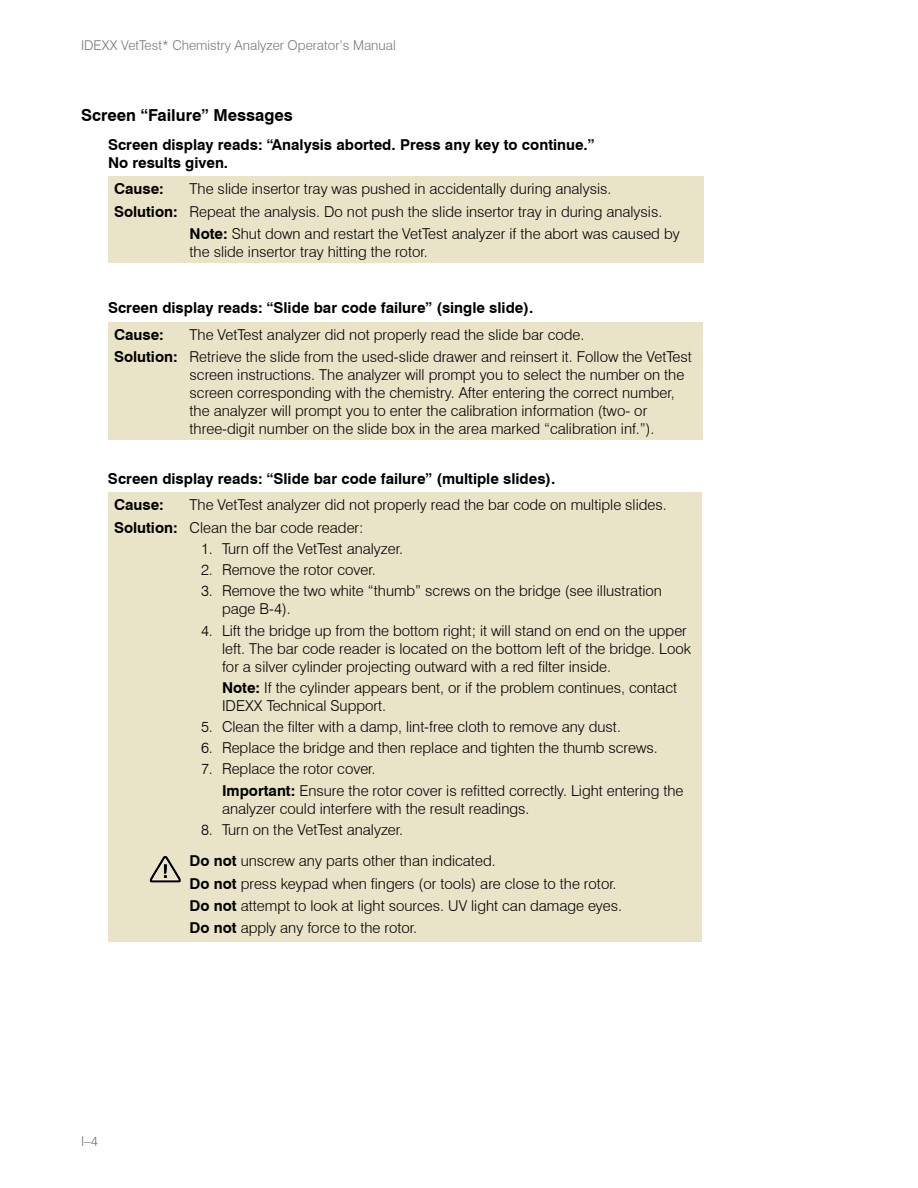
<style>
.page{position:relative;width:918px;height:1188px;background:#fff}
.page>*{position:absolute;margin:0;border:0;box-sizing:border-box;transform-origin:0 0}
.t1{font:700 16.5px "Swiss 721 BT";color:#000}
.t2{font:300 15px/18px "Swiss 721 BT";color:#000}
.t3{font:700 15px/26.7px "Swiss 721 BT";color:#000}
.t4{font:300 13.5px "Swiss 721 BT";color:#77787b}
.s1{font-weight:700}
</style>
<div class="page">
<div style="left:108px;top:177px;width:596px;height:86px;background:#e9e3c8"></div>
<div style="left:108px;top:322px;width:594px;height:118px;background:#e9e3c8"></div>
<div style="left:108px;top:493px;width:594px;height:449px;background:#e9e3c8"></div>
<svg style="left:150px;top:856px;width:31px;height:27px"></svg>
<p class="t4" style="left:81px;top:37px;width:316px">IDEXX VetTest* Chemistry Analyzer Operator’s Manual</p>
<p class="t1" style="left:81px;top:105px;width:213px">Screen “Failure” Messages</p>
<p class="t3" style="left:108px;top:135px;width:488px;line-height:18px">Screen display reads: “Analysis aborted. Press any key to continue.”<br>No results given.</p>
<p class="t3" style="left:114px;top:175px;width:51px">Cause:</p>
<p class="t2" style="left:190px;top:180px;width:423px">The slide insertor tray was pushed in accidentally during analysis.</p>
<p class="t2" style="left:114px;top:202px;width:550px"><span class="s1">Solution:</span> Repeat the analysis. Do not push the slide insertor tray in during analysis.</p>
<p class="t2" style="left:190px;top:224px;width:492px"><span class="s1">Note:</span> Shut down and restart the VetTest analyzer if the abort was caused by</p>
<p class="t2" style="left:190px;top:242px;width:240px">the slide insertor tray hitting the rotor.</p>
<p class="t3" style="left:114px;top:294px;width:421px;text-indent:-6px">Screen display reads: “Slide bar code failure” (single slide).<br>Cause:</p>
<p class="t2" style="left:114px;top:323px;width:579px;line-height:22.4px;text-indent:76px">The VetTest analyzer did not properly read the slide bar code.<br><span class="s1">Solution:</span> Retrieve the slide from the used-slide drawer and reinsert it. Follow the VetTest</p>
<p class="t2" style="left:190px;top:366px;width:496px">screen instructions. The analyzer will prompt you to select the number on the screen corresponding with the chemistry. After entering the correct number, the analyzer will prompt you to enter the calibration information (two- or three-digit number on the slide box in the area marked “calibration inf.”).</p>
<p class="t3" style="left:114px;top:465px;width:443px;text-indent:-6px">Screen display reads: “Slide bar code failure” (multiple slides).<br>Cause:</p>
<p class="t2" style="left:114px;top:494px;width:554px;line-height:22.4px;text-indent:76px">The VetTest analyzer did not properly read the bar code on multiple slides.<br><span class="s1">Solution:</span> Clean the bar code reader:</p>
<p class="t2" style="left:201px;top:539px;width:204px">1. Turn off the VetTest analyzer.</p>
<p class="t2" style="left:201px;top:561px;width:176px">2. Remove the rotor cover.</p>
<p class="t2" style="left:222px;top:582px;width:441px;text-indent:-21px">3. Remove the two white “thumb” screws on the bridge (see illustration page B-4).</p>
<p class="t2" style="left:222px;top:621px;width:471px;text-indent:-21px">4. Lift the bridge up from the bottom right; it will stand on end on the upper left. The bar code reader is located on the bottom left of the bridge. Look for a silver cylinder projecting outward with a red filter inside.</p>
<p class="t2" style="left:222px;top:678px;width:457px"><span class="s1">Note:</span> If the cylinder appears bent, or if the problem continues, contact<br>IDEXX Technical Support.</p>
<p class="t2" style="left:201px;top:718px;width:422px">5. Clean the filter with a damp, lint-free cloth to remove any dust.</p>
<p class="t2" style="left:201px;top:739px;width:458px">6. Replace the bridge and then replace and tighten the thumb screws.</p>
<p class="t2" style="left:222px;top:758px;width:463px;line-height:21.3px;text-indent:-21px">7. Replace the rotor cover.<br><span class="s1">Important:</span> Ensure the rotor cover is refitted correctly. Light entering the</p>
<p class="t2" style="left:222px;top:799px;width:309px">analyzer could interfere with the result readings.</p>
<p class="t2" style="left:190px;top:814px;width:308px;line-height:31.5px;text-indent:11px">8. Turn on the VetTest analyzer.<br><span class="s1">Do not</span> unscrew any parts other than indicated.</p>
<p class="t2" style="left:190px;top:872px;width:434px;line-height:22.4px"><span class="s1">Do not</span> press keypad when fingers (or tools) are close to the rotor.<br><span class="s1">Do not</span> attempt to look at light sources. UV light can damage eyes.<br><span class="s1">Do not</span> apply any force to the rotor.</p>
<p class="t4" style="left:81px;top:1133px;width:19px">I–4</p>
</div>
